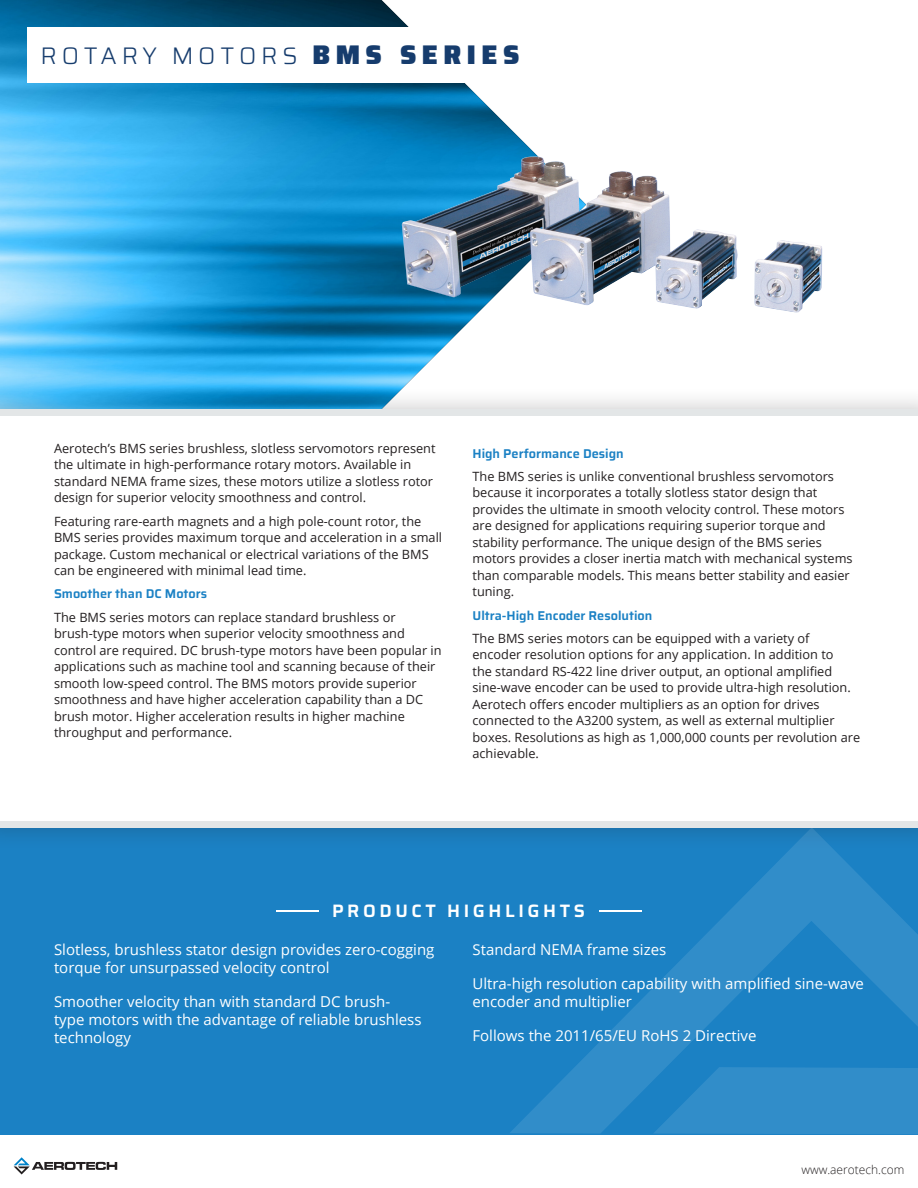
<style>
.page{position:relative;width:918px;height:1188px;background:#fff}
.page>*{position:absolute;margin:0;border:0;box-sizing:border-box;transform-origin:0 0}
.t1{font:300 24px "Saira";letter-spacing:.2em;color:#163c6d}
.Product_Highlights_H{font:600 18px "Saira";letter-spacing:.2em;color:#fff;scale:3 1}
.Product_Highlights{font:15px/18px "Open Sans";color:#fff}
.Body_Text{font:12.75px/16.5px "Open Sans";color:#231f20}
.Body_Text-2{font:600 12.75px "Saira";color:#1b81c4}
.t2{font:300 12px "Open Sans";color:#231f20}
.s1{font-weight:900;font-size:27px}
</style>
<div class="page">
<div style="left:0;top:827px;width:918px;height:308px;background:#1b81c4"></div>
<img style="left:0;top:0;width:538px;height:387px">
<div style="left:0;top:387px;width:918px;height:463px;background:#231f20;opacity:.27"></div>
<div style="left:0;top:409px;width:918px;height:418px;background:#fff"></div>
<svg style="left:509px;top:828px;width:409px;height:306px"></svg>
<div style="left:27px;top:27px;width:586px;height:56px;background:#fff"></div>
<svg style="left:14px;top:1157px;width:103px;height:17px"></svg>
<img style="left:402px;top:156px;width:420px;height:156px">
<div style="left:0;top:409px;width:918px;height:7px;background:#e3e6e7"></div>
<div style="left:0;top:821px;width:918px;height:7px;background:#e3e6e7"></div>
<p class="t1" style="left:40px;top:38px;width:481px">ROTARY MOTORS <span class="s1">BMS SERIES</span></p>
<p class="Body_Text" style="left:54px;top:440px;width:383px">Aerotech’s BMS series brushless, slotless servomotors represent the ultimate in high-performance rotary motors. Available in standard NEMA frame sizes, these motors utilize a slotless rotor design for superior velocity smoothness and control.</p>
<p class="Body_Text" style="left:54px;top:512px;width:390px">Featuring rare-earth magnets and a high pole-count rotor, the BMS series provides maximum torque and acceleration in a small package. Custom mechanical or electrical variations of the BMS can be engineered with minimal lead time.</p>
<p class="Body_Text-2" style="left:54px;top:584px;width:155px">Smoother than DC Motors</p>
<p class="Body_Text" style="left:54px;top:608px;width:389px">The BMS series motors can replace standard brushless or brush-type motors when superior velocity smoothness and control are required. DC brush-type motors have been popular in applications such as machine tool and scanning because of their smooth low-speed control. The BMS motors provide superior smoothness and have higher acceleration capability than a DC brush motor. Higher acceleration results in higher machine throughput and performance.</p>
<p class="Body_Text-2" style="left:472px;top:443px;width:153px">High Performance Design</p>
<p class="Body_Text" style="left:472px;top:468px;width:382px">The BMS series is unlike conventional brushless servomotors because it incorporates a totally slotless stator design that provides the ultimate in smooth velocity control. These motors are designed for applications requiring superior torque and stability performance. The unique design of the BMS series motors provides a closer inertia match with mechanical systems than comparable models. This means better stability and easier tuning.</p>
<p class="Body_Text-2" style="left:472px;top:605px;width:181px">Ultra-High Encoder Resolution</p>
<p class="Body_Text" style="left:472px;top:630px;width:389px">The BMS series motors can be equipped with a variety of encoder resolution options for any application. In addition to<br>the standard RS-422 line driver output, an optional amplified sine-wave encoder can be used to provide ultra-high resolution.<br>Aerotech offers encoder multipliers as an option for drives connected to the A3200 system, as well as external multiplier boxes. Resolutions as high as 1,000,000 counts per revolution are achievable.</p>
<p class="Product_Highlights_H" style="left:274px;top:897px;width:125px">—PRODUCT HIGHLIGHTS —</p>
<p class="Product_Highlights" style="left:54px;top:940px;width:382px">Slotless, brushless stator design provides zero-cogging torque for unsurpassed velocity control</p>
<p class="Product_Highlights" style="left:54px;top:992px;width:369px">Smoother velocity than with standard DC brush&shy;type motors with the advantage of reliable brushless technology</p>
<p class="Product_Highlights" style="left:472px;top:940px;width:195px">Standard NEMA frame sizes</p>
<p class="Product_Highlights" style="left:472px;top:974px;width:393px">Ultra-high resolution capability with amplified sine-wave encoder and multiplier</p>
<p class="Product_Highlights" style="left:472px;top:1027px;width:286px">Follows the 2011/65/EU RoHS 2 Directive</p>
<p class="t2" style="left:801px;top:1162px;width:105px">www.aerotech.com</p>
</div>
